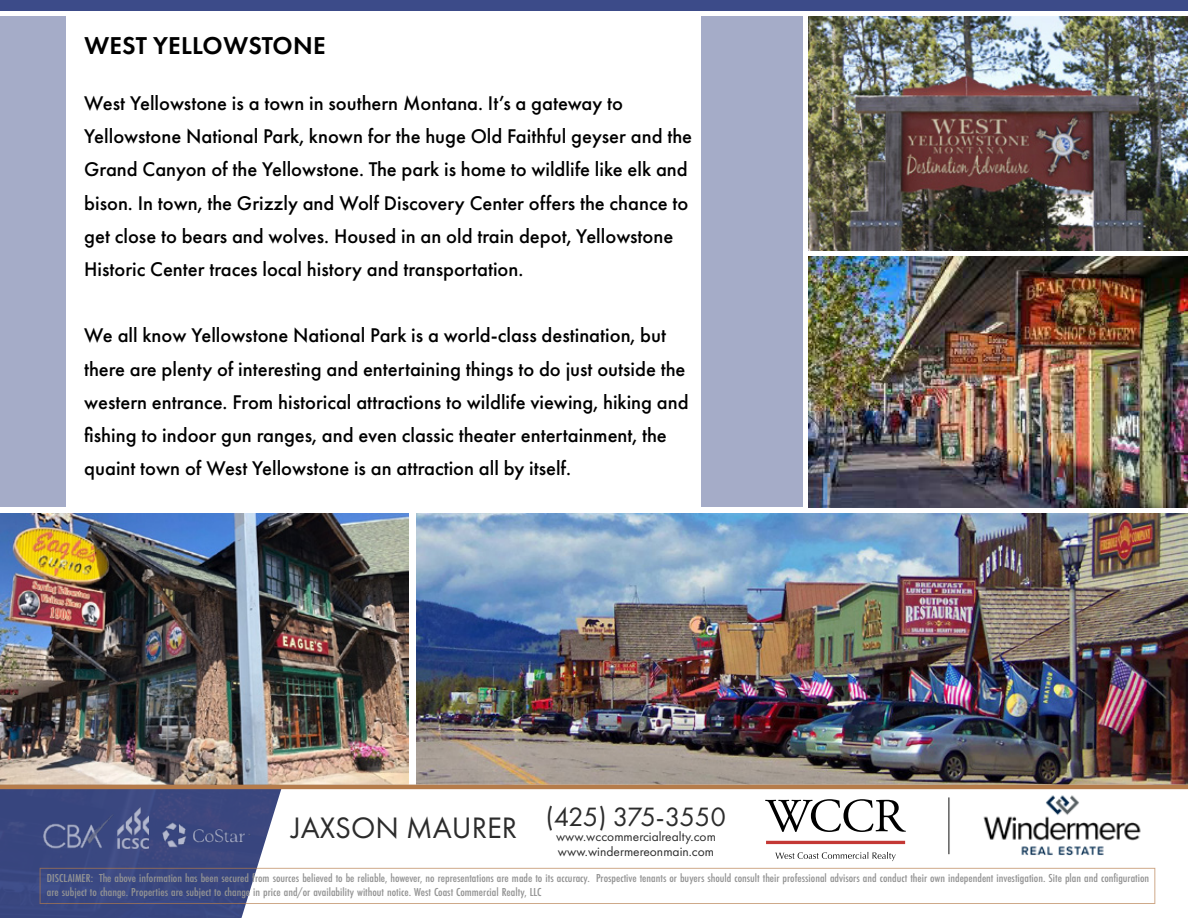
<style>
.page{position:relative;width:1188px;height:918px;background:#fff}
.page>*{position:absolute;margin:0;border:0;box-sizing:border-box;transform-origin:0 0}
.t1{font:56.7px "Futura PT";color:#2c2c2c;scale:.53 1}
.t2{font:30.75px "Futura PT";color:#2c2c2c}
.t3{font:27.45px "Futura PT";letter-spacing:-.04em;color:#2c2c2c}
.t4{font:600 25.35px "Futura PT";letter-spacing:.01em;color:#000}
.t5{font:22.5px "Futura PT";color:#2c2c2c}
.t6{font:500 20.55px/33.2px "Futura PT";color:#000}
.t7{font:13.5px/15px "Futura PT";color:#2c2c2c}
.t8{font:500 12px/13.5px "Futura PT Cond";color:#939393;scale:1.09 1}
</style>
<div class="page">
<img style="left:416px;top:513px;width:772px;height:272px">
<img style="left:0;top:513px;width:409px;height:272px">
<img style="left:0;top:789px;width:239px;height:129px">
<svg style="left:239px;top:789px;width:949px;height:129px"></svg>
<img style="left:156px;top:821px;width:97px;height:26px">
<img style="left:39px;top:811px;width:78px;height:40px">
<img style="left:117px;top:806px;width:31px;height:42px">
<img style="left:980px;top:791px;width:165px;height:73px">
<svg style="left:765px;top:799px;width:141px;height:33px"></svg>
<hr style="left:766px;top:841px;width:139px;height:3px;background:#c43835">
<svg style="left:775px;top:852px;width:121px;height:9px"></svg>
<hr style="left:0;top:785px;width:1188px;height:4px;background:#b57c4b">
<div style="left:0;top:0;width:1188px;height:10px;background:#3c4b89"></div>
<img style="left:809px;top:17px;width:379px;height:233px">
<img style="left:809px;top:256px;width:379px;height:251px">
<div style="left:0;top:16px;width:65px;height:491px;background:#a5acc8"></div>
<div style="left:701px;top:17px;width:101px;height:490px;background:#a5acc8"></div>
<p class="t4" style="left:84px;top:29px;width:436px">WEST YELLOWSTONE<sup>FOR</sup> <sup>SALE</sup></p>
<p class="t6" style="left:84px;top:86px;width:609px">West Yellowstone is a town in southern Montana. It’s a gateway to Yellowstone National Park, known for the huge Old Faithful geyser and the Grand Canyon of the Yellowstone. The park is home to wildlife like elk and bison. In town, the Grizzly and Wolf Discovery Center offers the chance to get close to bears and wolves. Housed in an old train depot, Yellowstone Historic Center traces local history and transportation.</p>
<p class="t6" style="left:84px;top:319px;width:606px">We all know Yellowstone National Park is a world-class destination, but there are plenty of interesting and entertaining things to do just outside the western entrance. From historical attractions to wildlife viewing, hiking and fishing to indoor gun ranges, and even classic theater entertainment, the quaint town of West Yellowstone is an attraction all by itself.</p>
<h1 class="t1" style="left:942px;top:788px;width:30px">|</h1>
<h3 class="t3" style="left:546px;top:801px;width:182px">(425) 375-3550</h3>
<p class="t7" style="left:556px;top:829px;width:161px">www.wccommercialrealty.com www.windermereonmain.com</p>
<h2 class="t2" style="left:291px;top:810px;width:227px">JAXSON MAURER</h2>
<p class="t5" style="left:353px;top:813px;width:120px">Tiffini Connell</p>
<p class="t8" style="left:47px;top:872px;width:1013px">DISCLAIMER: The above information has been secured from sources believed to be reliable, however, no representations are made to its accuracy. Prospective tenants or buyers should consult their professional advisors and conduct their own independent investigation. Site plan and configuration are subject to change. Properties are subject to change in price and/or availability without notice. West Coast Commercial Realty, LLC</p>
</div>
